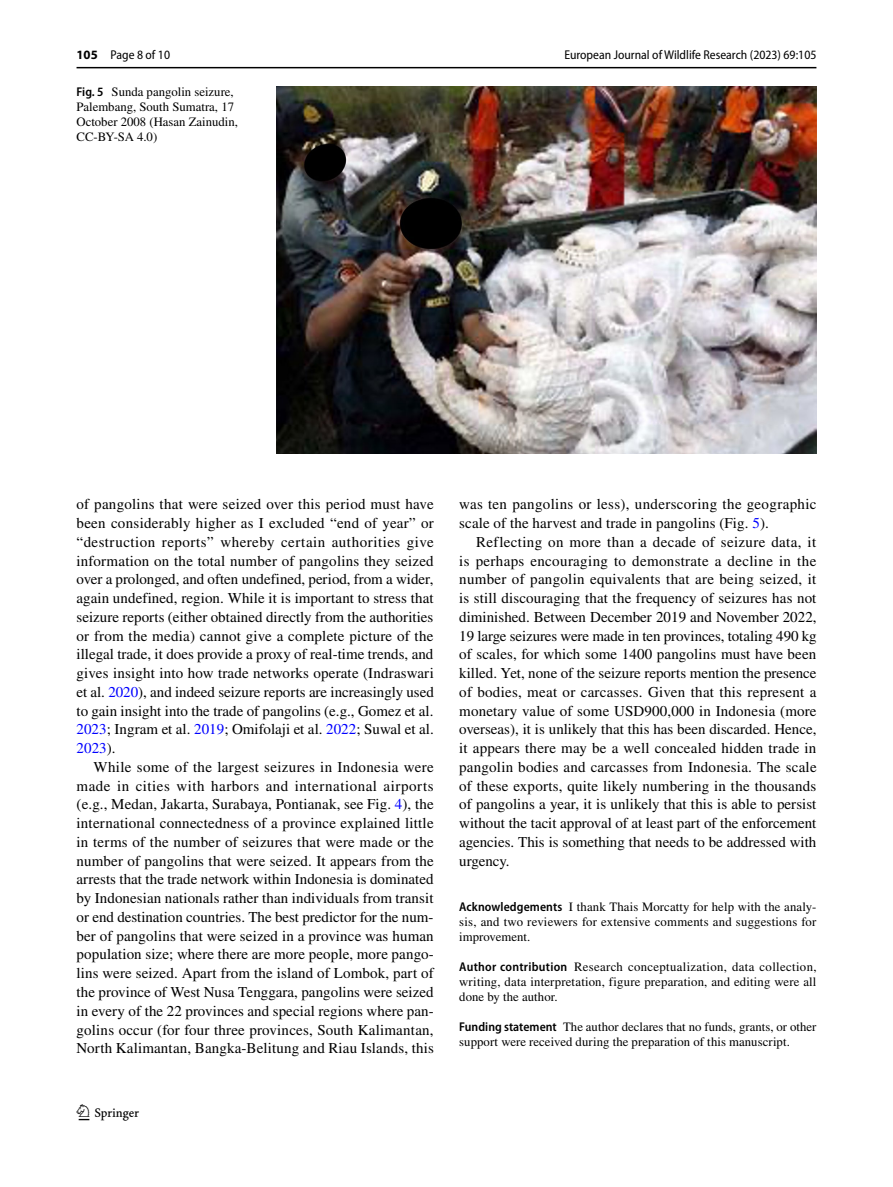
<style>
.page{position:relative;width:893px;height:1187px;background:#fff}
.page>*{position:absolute;margin:0;border:0;box-sizing:border-box;transform-origin:0 0}
.t1{font:22.5px "Springnew Regular 2";color:#000}
.t2{font:15px/18.8px "STIX";letter-spacing:.01em;color:#000;text-align:justify}
.t3{font:12.75px/15px "STIX";letter-spacing:.005em;color:#000;text-align:justify}
.t4{font:semi-condensed 12.75px "Myriad Pro";color:#000}
.s1{font-weight:700;font-stretch:normal}
.s2{font-family:"Myriad Pro";font-weight:600;font-stretch:semi-condensed}
.s3{color:#00f}
</style>
<div class="page">
<hr style="left:77px;top:67px;width:739px;height:1px;background:#000">
<img style="left:276px;top:87px;width:540px;height:366px">
<p class="t4" style="left:77px;top:48px;width:95px"><span class="s1">105</span> Page 8 of 10</p>
<p class="t3" style="left:77px;top:85px;width:163px;text-align:left"><span class="s2">Fig. 5</span> Sunda pangolin seizure,<br>Palembang, South Sumatra, 17<br>October 2008 (Hasan Zainudin,<br>CC-BY-SA 4.0)</p>
<p class="t4" style="left:564px;top:48px;width:253px">European Journal of Wildlife Research (2023) 69:105</p>
<p class="t2" style="left:77px;top:496px;width:359px">of pangolins that were seized over this period must have been considerably higher as I excluded “end of year” or “destruction reports” whereby certain authorities give information on the total number of pangolins they seized over a prolonged, and often undefined, period, from a wider, again undefined, region. While it is important to stress that seizure reports (either obtained directly from the authorities or from the media) cannot give a complete picture of the illegal trade, it does provide a proxy of real-time trends, and gives insight into how trade networks operate (Indraswari et al. <span class="s3">2020</span>), and indeed seizure reports are increasingly used to gain insight into the trade of pangolins (e.g., Gomez et al.<br><span class="s3">2023</span>; Ingram et al. <span class="s3">2019</span>; Omifolaji et al. <span class="s3">2022</span>; Suwal et al.<br><span class="s3">2023</span>).</p>
<p class="t2" style="left:77px;top:758px;width:359px;text-indent:17px">While some of the largest seizures in Indonesia were made in cities with harbors and international airports (e.g., Medan, Jakarta, Surabaya, Pontianak, see Fig. <span class="s3">4</span>), the international connectedness of a province explained little in terms of the number of seizures that were made or the number of pangolins that were seized. It appears from the arrests that the trade network within Indonesia is dominated by Indonesian nationals rather than individuals from transit or end destination countries. The best predictor for the num&shy;ber of pangolins that were seized in a province was human population size; where there are more people, more pango&shy;lins were seized. Apart from the island of Lombok, part of the province of West Nusa Tenggara, pangolins were seized in every of the 22 provinces and special regions where pan&shy;golins occur (for four three provinces, South Kalimantan, North Kalimantan, Bangka-Belitung and Riau Islands, this</p>
<h1 class="t1" style="left:79px;top:1104px;width:62px">1 3</h1>
<p class="t2" style="left:459px;top:496px;width:359px">was ten pangolins or less), underscoring the geographic scale of the harvest and trade in pangolins (Fig. <span class="s3">5</span>).</p>
<p class="t2" style="left:459px;top:533px;width:359px;text-indent:17px">Reflecting on more than a decade of seizure data, it is perhaps encouraging to demonstrate a decline in the number of pangolin equivalents that are being seized, it is still discouraging that the frequency of seizures has not diminished. Between December 2019 and November 2022, 19 large seizures were made in ten provinces, totaling 490 kg of scales, for which some 1400 pangolins must have been killed. Yet, none of the seizure reports mention the presence of bodies, meat or carcasses. Given that this represent a monetary value of some USD900,000 in Indonesia (more overseas), it is unlikely that this has been discarded. Hence, it appears there may be a well concealed hidden trade in pangolin bodies and carcasses from Indonesia. The scale of these exports, quite likely numbering in the thousands of pangolins a year, it is unlikely that this is able to persist without the tacit approval of at least part of the enforcement agencies. This is something that needs to be addressed with urgency.</p>
<p class="t3" style="left:459px;top:899px;width:359px"><span class="s2">Acknowledgements</span> I thank Thais Morcatty for help with the analy&shy;sis, and two reviewers for extensive comments and suggestions for improvement.</p>
<p class="t3" style="left:459px;top:959px;width:359px"><span class="s2">Author contribution</span> Research conceptualization, data collection, writing, data interpretation, figure preparation, and editing were all done by the author.</p>
<p class="t3" style="left:459px;top:1019px;width:359px"><span class="s2">Funding statement</span> The author declares that no funds, grants, or other support were received during the preparation of this manuscript.</p>
</div>
